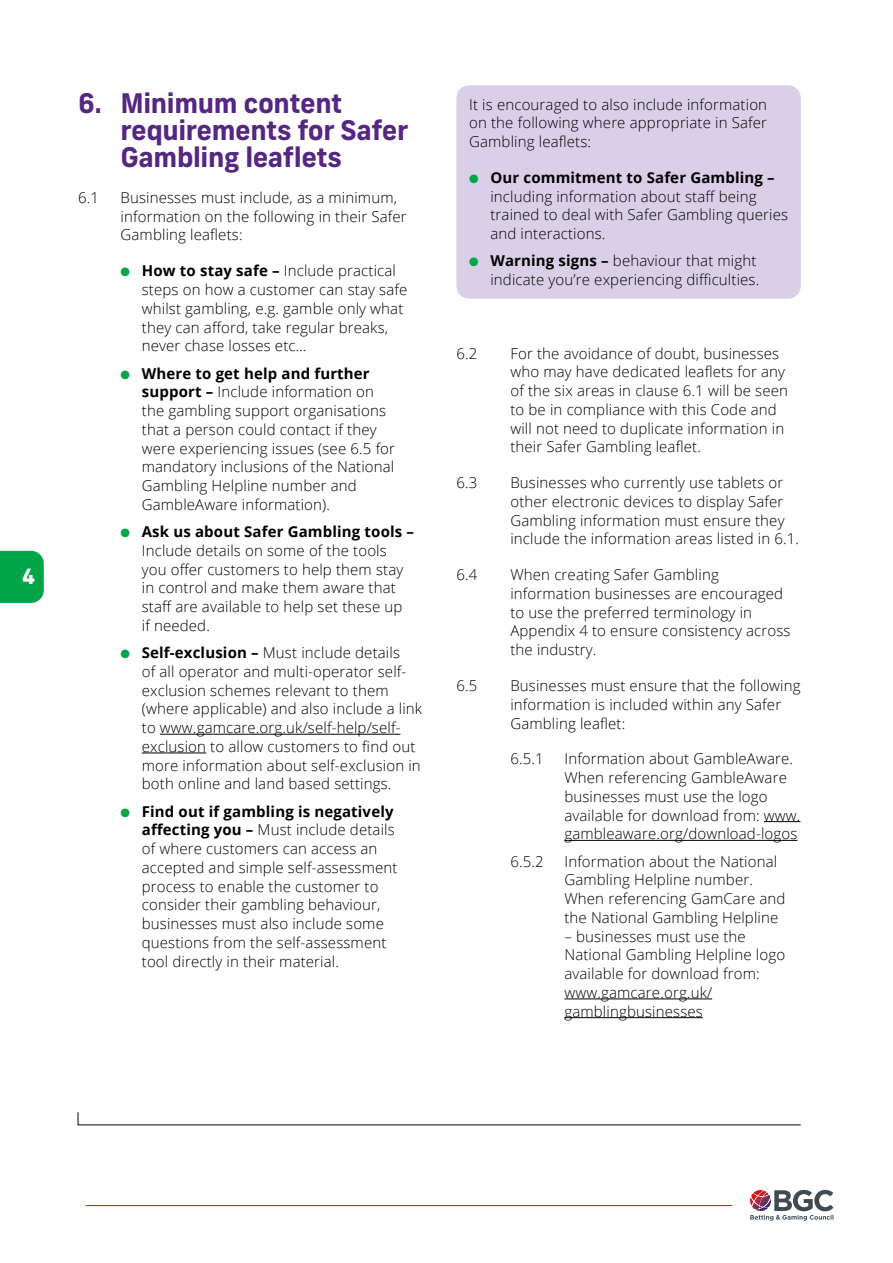
<style>
.page{position:relative;width:893px;height:1263px;background:#fff}
.page>*{position:absolute;margin:0;border:0;box-sizing:border-box;transform-origin:0 0}
.t1{font:700 27px/27px "New Frank";letter-spacing:-.015em;color:#552682}
.t2{font:800 21px "New Frank";color:#fff}
.t3{font:300 15px/18.8px "Open Sans";letter-spacing:.01em;color:#000}
.s1{color:#00a547}
.s2{font-weight:700}
</style>
<div class="page">
<hr style="left:85px;top:1205px;width:647px;height:1px;background:#e30d13">
<svg style="left:750px;top:1190px;width:83px;height:30px"></svg>
<hr style="left:160px;top:734px;width:240px;height:1px;background:#000">
<hr style="left:142px;top:752px;width:64px;height:1px;background:#000">
<hr style="left:764px;top:821px;width:36px;height:1px;background:#000">
<hr style="left:564px;top:840px;width:233px;height:1px;background:#000">
<hr style="left:564px;top:998px;width:148px;height:1px;background:#000">
<hr style="left:564px;top:1017px;width:139px;height:1px;background:#000">
<div style="left:456px;top:85px;width:345px;height:214px;background:#d9d0e8;border-radius:13px"></div>
<div style="left:0;top:551px;width:44px;height:52px;background:#00a547"></div>
<svg style="left:78px;top:1112px;width:723px;height:13px"></svg>
<h2 class="t2" style="left:22px;top:563px;width:15px">4</h2>
<h1 class="t1" style="left:121px;top:90px;width:289px;text-indent:-43px">6. Minimum content requirements for Safer<br>Gambling leaflets</h1>
<p class="t3" style="left:78px;top:188px;width:22px">6.1</p>
<p class="t3" style="left:121px;top:188px;width:288px">Businesses must include, as a minimum, information on the following in their Safer<br>Gambling leaflets:</p>
<p class="t3" style="left:142px;top:261px;width:267px;text-indent:-21px"><span class="s1">●</span> <span class="s2">How to stay safe –</span> Include practical steps on how a customer can stay safe whilst gambling, e.g. gamble only what they can afford, take regular breaks, never chase losses etc…</p>
<p class="t3" style="left:142px;top:363px;width:255px;text-indent:-21px"><span class="s1">●</span> <span class="s2">Where to get help and further support –</span> Include information on the gambling support organisations that a person could contact if they were experiencing issues (see 6.5 for mandatory inclusions of the National Gambling Helpline number and GambleAware information).</p>
<p class="t3" style="left:142px;top:522px;width:274px;text-indent:-21px"><span class="s1">●</span> <span class="s2">Ask us about Safer Gambling tools –<br></span>Include details on some of the tools you offer customers to help them stay in control and make them aware that staff are available to help set these up if needed.</p>
<p class="t3" style="left:142px;top:643px;width:282px;text-indent:-21px"><span class="s1">●</span> <span class="s2">Self-exclusion –</span> Must include details<br>of all operator and multi-operator self&shy;exclusion schemes relevant to them (where applicable) and also include a link to www.gamcare.org.uk/self-help/self&shy;exclusion to allow customers to find out more information about self-exclusion in both online and land based settings.</p>
<p class="t3" style="left:142px;top:801px;width:257px;text-indent:-21px"><span class="s1">●</span> <span class="s2">Find out if gambling is negatively affecting you –</span> Must include details of where customers can access an accepted and simple self-assessment process to enable the customer to consider their gambling behaviour, businesses must also include some questions from the self-assessment tool directly in their material.</p>
<p class="t3" style="left:469px;top:94px;width:299px;text-align:justify">It is encouraged to also include information on the following where appropriate in Safer Gambling leaflets:</p>
<p class="t3" style="left:490px;top:168px;width:299px;text-indent:-21px"><span class="s1">●</span> <span class="s2">Our commitment to Safer Gambling – </span>including information about staff being trained to deal with Safer Gambling queries and interactions.</p>
<p class="t3" style="left:469px;top:251px;width:292px;text-align:right"><span class="s1">●</span> <span class="s2">Warning signs –</span> behaviour that might indicate you’re experiencing difficulties.</p>
<p class="t3" style="left:456px;top:343px;width:23px">6.2</p>
<p class="t3" style="left:510px;top:343px;width:279px">For the avoidance of doubt, businesses who may have dedicated leaflets for any of the six areas in clause 6.1 will be seen to be in compliance with this Code and will not need to duplicate information in their Safer Gambling leaflet.</p>
<p class="t3" style="left:456px;top:473px;width:23px">6.3</p>
<p class="t3" style="left:510px;top:473px;width:290px">Businesses who currently use tablets or other electronic devices to display Safer Gambling information must ensure they include the information areas listed in 6.1.</p>
<p class="t3" style="left:456px;top:565px;width:23px">6.4</p>
<p class="t3" style="left:510px;top:565px;width:282px">When creating Safer Gambling information businesses are encouraged to use the preferred terminology in<br>Appendix 4 to ensure consistency across the industry.</p>
<p class="t3" style="left:456px;top:676px;width:23px">6.5</p>
<p class="t3" style="left:510px;top:676px;width:292px">Businesses must ensure that the following information is included within any Safer<br>Gambling leaflet:</p>
<p class="t3" style="left:510px;top:749px;width:35px">6.5.1</p>
<p class="t3" style="left:564px;top:749px;width:238px">Information about GambleAware.<br>When referencing GambleAware businesses must use the logo available for download from: www. gambleaware.org/download-logos</p>
<p class="t3" style="left:510px;top:851px;width:35px">6.5.2</p>
<p class="t3" style="left:564px;top:851px;width:223px">Information about the National<br>Gambling Helpline number.<br>When referencing GamCare and the National Gambling Helpline</p>
<p class="t3" style="left:564px;top:926px;width:222px">– businesses must use the<br>National Gambling Helpline logo available for download from: www.gamcare.org.uk/ gamblingbusinesses</p>
</div>
